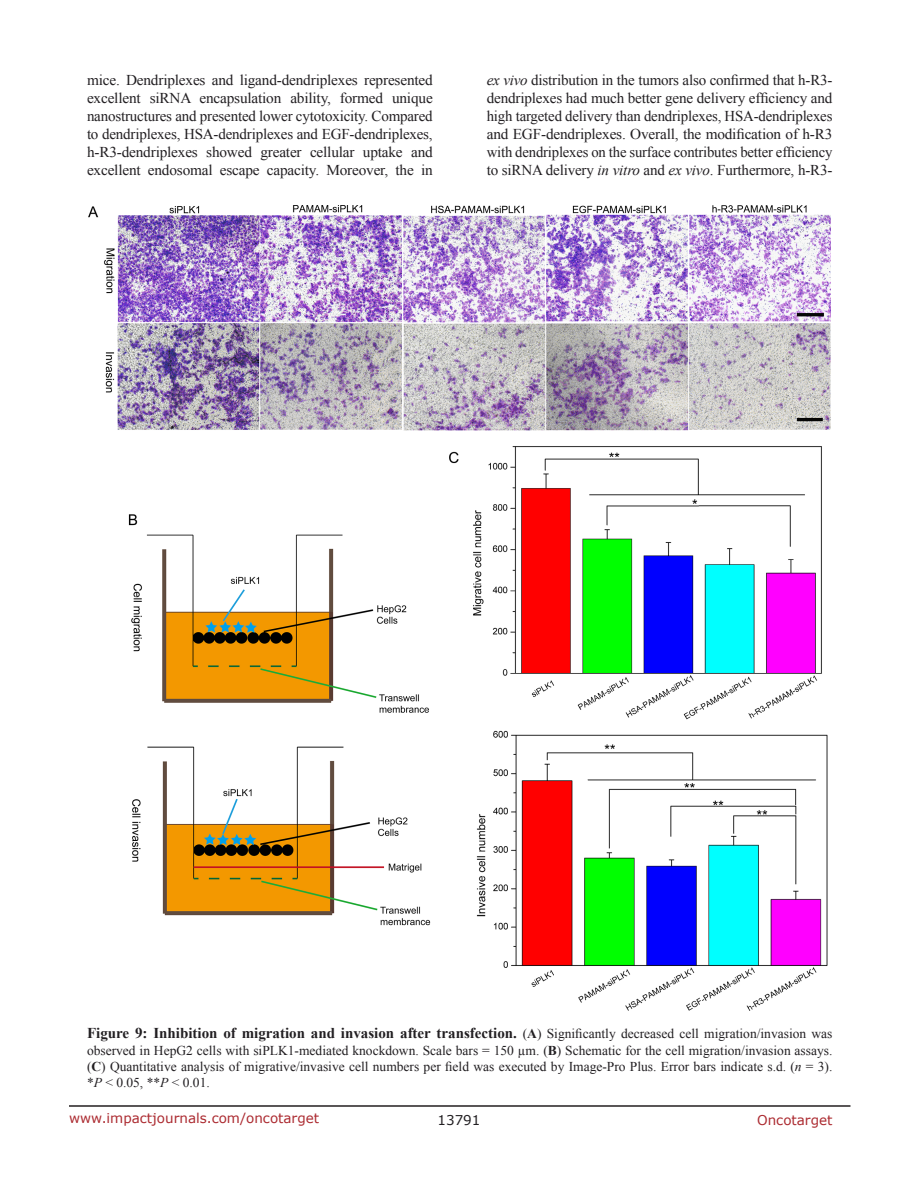
<style>
.page{position:relative;width:918px;height:1188px;background:#fff}
.page>*{position:absolute;margin:0;border:0;box-sizing:border-box;transform-origin:0 0}
.BodyText{font:15px/18px "Times New Roman";letter-spacing:-.01em;color:#221f22;text-align:justify}
.FigureText{font:700 15px "Times New Roman";color:#221f22}
.FigureText-2{font:13.5px/16.2px "Times New Roman";color:#221f22;text-align:justify}
.t1{font:13.5px "Verdana";color:#ac2b31}
.t2{font:13.5px "Verdana";color:#221f22}
.s1{font-style:italic}
.s2{font-weight:400;font-size:13.5px}
.s3{font-size:13.5px}
.s4{font-weight:700}
</style>
<div class="page">
<hr style="left:69px;top:1105px;width:781px;height:2px;background:#231f20">
<img style="left:89px;top:206px;width:742px;height:805px">
<p class="BodyText" style="left:87px;top:71px;width:347px">mice. Dendriplexes and ligand-dendriplexes represented excellent siRNA encapsulation ability, formed unique nanostructures and presented lower cytotoxicity. Compared to dendriplexes, HSA-dendriplexes and EGF-dendriplexes, h-R3-dendriplexes showed greater cellular uptake and excellent endosomal escape capacity. Moreover, the in</p>
<p class="BodyText" style="left:487px;top:71px;width:347px"><span class="s1">ex vivo</span> distribution in the tumors also confirmed that h-R3- dendriplexes had much better gene delivery efficiency and high targeted delivery than dendriplexes, HSA-dendriplexes and EGF-dendriplexes. Overall, the modification of h-R3 with dendriplexes on the surface contributes better efficiency to siRNA delivery <span class="s1">in vitro</span> and <span class="s1">ex vivo</span>. Furthermore, h-R3-</p>
<p class="FigureText" style="left:87px;top:1023px;width:747px">Figure 9: Inhibition of migration and invasion after transfection. <span class="s2">(</span><span class="s3">A</span><span class="s2">) Significantly decreased cell migration/invasion was</span></p>
<p class="FigureText-2" style="left:87px;top:1042px;width:747px">observed in HepG2 cells with siPLK1-mediated knockdown. Scale bars = 150 µm. (<span class="s4">B</span>) Schematic for the cell migration/invasion assays. (<span class="s4">C</span>) Quantitative analysis of migrative/invasive cell numbers per field was executed by Image-Pro Plus. Error bars indicate s.d. (<span class="s1">n</span> = 3). *<span class="s1">P</span> &lt; 0.05, **<span class="s1">P</span> &lt; 0.01.</p>
<p class="t1" style="left:69px;top:1109px;width:252px">www.impactjournals.com/oncotarget</p>
<p class="t2" style="left:438px;top:1111px;width:44px">13791</p>
<p class="t1" style="left:757px;top:1111px;width:77px">Oncotarget</p>
</div>
